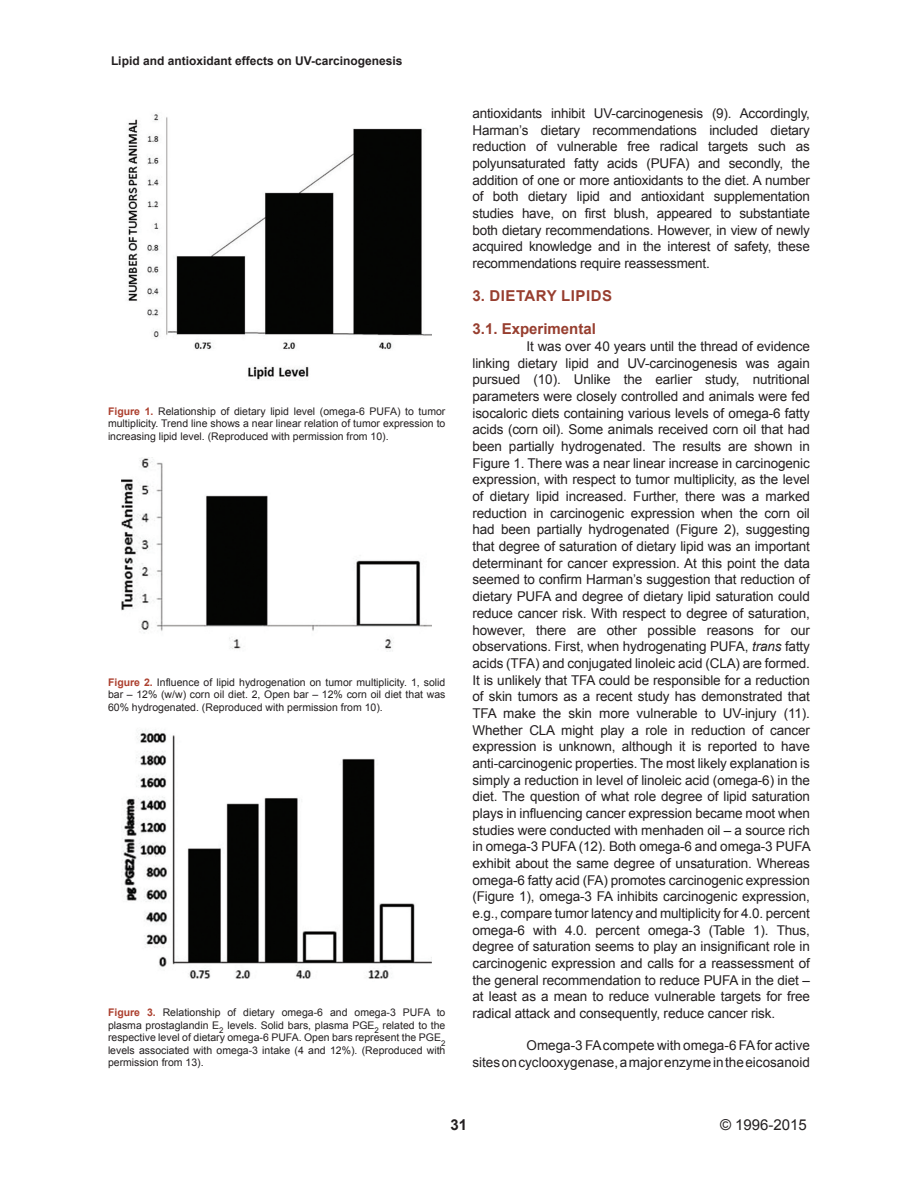
<style>
.page{position:relative;width:918px;height:1188px;background:#fff}
.page>*{position:absolute;margin:0;border:0;box-sizing:border-box;transform-origin:0 0}
.t1{font:700 15px "Arial";color:#973e2f}
.t2{font:700 15px "Arial";letter-spacing:.035em;color:#973e2f}
.RF{font:15px "Arial";color:#231f20}
.RF-2{font:700 15px "Arial";color:#231f20}
.TX{font:13.5px/16.6px "Arial";letter-spacing:-.01em;color:#231f20;text-align:justify}
.TX_No_After_Space{font:13.5px/16.6px "Arial";color:#231f20;text-align:right}
.t3{font:700 12px "Arial";color:#231f20}
.FGC{font:10.5px/12.6px "Arial";color:#231f20}
.FGC-2{font:7.8px "Arial";color:#231f20}
.s1{font-weight:700;color:#ac402f}
.s2{font-style:italic}
</style>
<div class="page">
<img style="left:127px;top:114px;width:305px;height:266px">
<img style="left:122px;top:457px;width:310px;height:194px">
<img style="left:122px;top:730px;width:310px;height:249px">
<p class="t3" style="left:111px;top:52px;width:293px">Lipid and antioxidant effects on UV-carcinogenesis</p>
<p class="FGC" style="left:108px;top:405px;width:339px;text-align:justify"><span class="s1">Figure 1.</span> Relationship of dietary lipid level (omega-6 PUFA) to tumor multiplicity. Trend line shows a near linear relation of tumor expression to increasing lipid level. (Reproduced with permission from 10).</p>
<p class="FGC" style="left:108px;top:676px;width:339px;text-align:justify"><span class="s1">Figure 2.</span> Influence of lipid hydrogenation on tumor multiplicity. 1, solid bar – 12% (w/w) corn oil diet. 2, Open bar – 12% corn oil diet that was 60% hydrogenated. (Reproduced with permission from 10).</p>
<p class="FGC" style="left:108px;top:1006px;width:339px"><span class="s1">Figure 3.</span> Relationship of dietary omega-6 and omega-3 PUFA to plasma prostaglandin E</p>
<p class="FGC-2" style="left:219px;top:1025px;width:6px">2</p>
<p class="FGC" style="left:227px;top:1019px;width:149px">levels. Solid bars, plasma PGE</p>
<p class="FGC-2" style="left:375px;top:1025px;width:6px">2</p>
<p class="FGC" style="left:108px;top:1019px;width:339px;text-indent:275px">related to the respective level of dietary omega-6 PUFA. Open bars represent the PGE</p>
<p class="FGC-2" style="left:441px;top:1038px;width:6px">2</p>
<p class="FGC" style="left:108px;top:1044px;width:339px">levels associated with omega-3 intake (4 and 12%). (Reproduced with permission from 13).</p>
<p class="TX" style="left:472px;top:105px;width:339px">antioxidants inhibit UV-carcinogenesis (9). Accordingly, Harman’s dietary recommendations included dietary reduction of vulnerable free radical targets such as polyunsaturated fatty acids (PUFA) and secondly, the addition of one or more antioxidants to the diet. A number of both dietary lipid and antioxidant supplementation studies have, on first blush, appeared to substantiate both dietary recommendations. However, in view of newly acquired knowledge and in the interest of safety, these recommendations require reassessment.</p>
<h1 class="t2" style="left:472px;top:285px;width:141px">3. DIETARY LIPIDS</h1>
<h2 class="t1" style="left:472px;top:318px;width:125px">3.1. Experimental</h2>
<p class="TX" style="left:472px;top:338px;width:340px;text-indent:54px">It was over 40 years until the thread of evidence linking dietary lipid and UV-carcinogenesis was again pursued (10). Unlike the earlier study, nutritional parameters were closely controlled and animals were fed isocaloric diets containing various levels of omega-6 fatty acids (corn oil). Some animals received corn oil that had been partially hydrogenated. The results are shown in Figure 1. There was a near linear increase in carcinogenic expression, with respect to tumor multiplicity, as the level of dietary lipid increased. Further, there was a marked reduction in carcinogenic expression when the corn oil had been partially hydrogenated (Figure 2), suggesting that degree of saturation of dietary lipid was an important determinant for cancer expression. At this point the data seemed to confirm Harman’s suggestion that reduction of dietary PUFA and degree of dietary lipid saturation could reduce cancer risk. With respect to degree of saturation, however, there are other possible reasons for our observations. First, when hydrogenating PUFA, <span class="s2">trans</span> fatty acids (TFA) and conjugated linoleic acid (CLA) are formed.<br>It is unlikely that TFA could be responsible for a reduction of skin tumors as a recent study has demonstrated that TFA make the skin more vulnerable to UV-injury (11).<br>Whether CLA might play a role in reduction of cancer expression is unknown, although it is reported to have anti-carcinogenic properties. The most likely explanation is simply a reduction in level of linoleic acid (omega-6) in the diet. The question of what role degree of lipid saturation plays in influencing cancer expression became moot when studies were conducted with menhaden oil – a source rich in omega-3 PUFA (12). Both omega-6 and omega-3 PUFA exhibit about the same degree of unsaturation. Whereas omega-6 fatty acid (FA) promotes carcinogenic expression (Figure 1), omega-3 FA inhibits carcinogenic expression, e.g., compare tumor latency and multiplicity for 4.0. percent omega-6 with 4.0. percent omega-3 (Table 1). Thus, degree of saturation seems to play an insignificant role in carcinogenic expression and calls for a reassessment of the general recommendation to reduce PUFA in the diet – at least as a mean to reduce vulnerable targets for free radical attack and consequently, reduce cancer risk.</p>
<p class="TX_No_After_Space" style="left:472px;top:1037px;width:339px">Omega-3 FA compete with omega-6 FA for active<br>sites on cyclooxygenase, a major enzyme in the eicosanoid</p>
<p class="RF-2" style="left:451px;top:1114px;width:18px">31</p>
<p class="RF" style="left:720px;top:1114px;width:88px">© 1996-2015</p>
</div>
